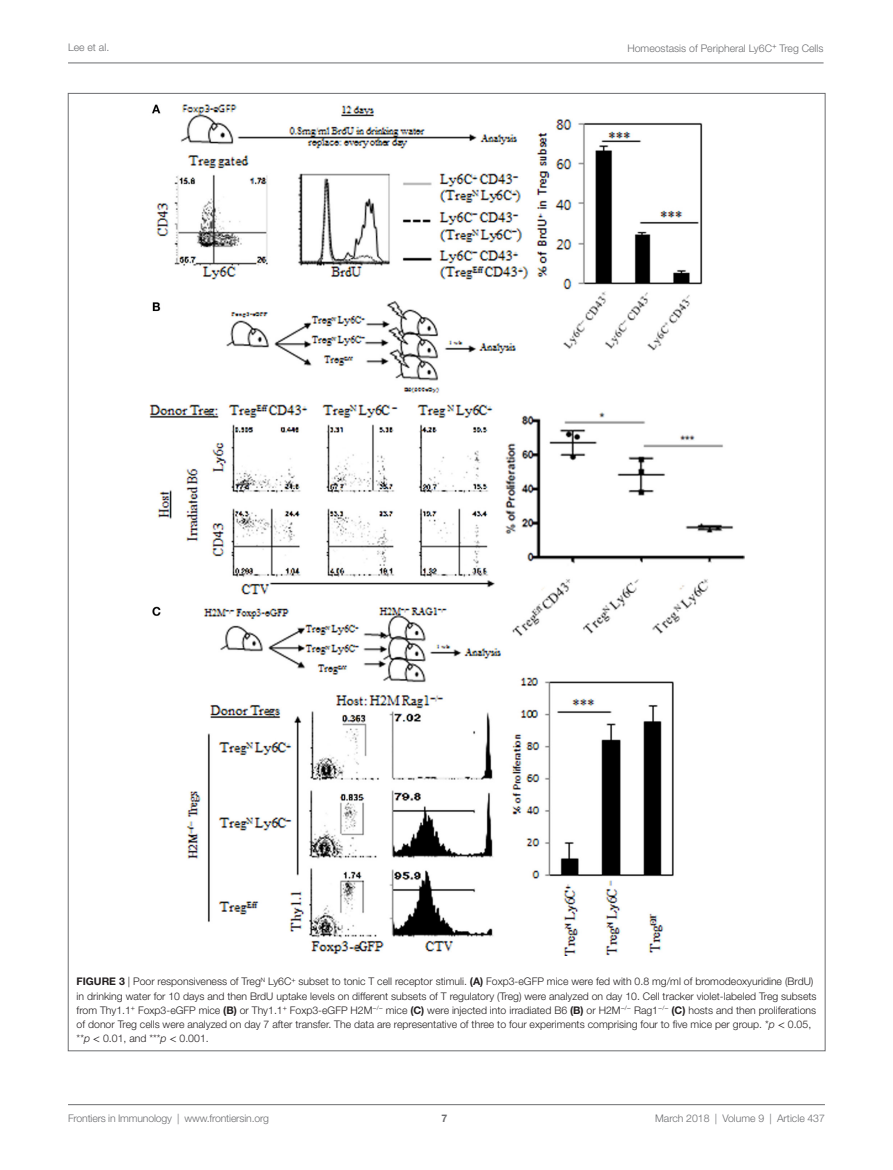
<style>
.page{position:relative;width:893px;height:1170px;background:#fff}
.page>*{position:absolute;margin:0;border:0;box-sizing:border-box;transform-origin:0 0}
.t1{font:300 10.5px/14.2px "Helvetica Neue LT Std";color:#231f20}
.t2{font:300 10.5px "Helvetica Neue LT Std";color:#6c6d70}
.t3{font:700 10.5px "Helvetica Neue LT Std";color:#6c6d70}
.s1{font-weight:700}
.s2{font-style:italic}
.s3{font-family:"STIX General";font-weight:400}
</style>
<div class="page">
<img style="left:149px;top:104px;width:595px;height:851px">
<hr style="left:68px;top:1104px;width:757px;height:1px;background:#6c6d70">
<hr style="left:68px;top:63px;width:755px;height:1px;background:#6c6d70">
<p class="t2" style="left:68px;top:41px;width:43px">Lee et al.</p>
<p class="t2" style="left:627px;top:42px;width:198px">Homeostasis of Peripheral Ly6C<sup>+</sup> Treg Cells</p>
<p class="t1" style="left:77px;top:974px;width:741px"><span class="s1">FIGURE 3</span> | Poor responsiveness of Treg<sup>N</sup> Ly6C<sup>+</sup> subset to tonic T cell receptor stimuli. <span class="s1">(A)</span> Foxp3-eGFP mice were fed with 0.8 mg/ml of bromodeoxyuridine (BrdU) in drinking water for 10 days and then BrdU uptake levels on different subsets of T regulatory (Treg) were analyzed on day 10. Cell tracker violet-labeled Treg subsets from Thy1.1<sup>+</sup> Foxp3-eGFP mice <span class="s1">(B)</span> or Thy1.1<sup>+</sup> Foxp3-eGFP H2M<sup>−</sup><sup>/</sup><sup>−</sup> mice <span class="s1">(C)</span> were injected into irradiated B6 <span class="s1">(B)</span> or H2M<sup>−</sup><sup>/</sup><sup>−</sup> Rag1<sup>−</sup><sup>/</sup><sup>−</sup> <span class="s1">(C)</span> hosts and then proliferations of donor Treg cells were analyzed on day 7 after transfer. The data are representative of three to four experiments comprising four to five mice per group. *<span class="s2">p</span> <span class="s3">&lt;</span> 0.05, **<span class="s2">p</span> <span class="s3">&lt;</span> 0.01, and ***<span class="s2">p</span> <span class="s3">&lt;</span> 0.001.</p>
<p class="t2" style="left:68px;top:1111px;width:203px">Frontiers in Immunology | www.frontiersin.org</p>
<p class="t2" style="left:655px;top:1111px;width:171px">March 2018 | Volume 9 | Article 437</p>
<p class="t3" style="left:441px;top:1111px;width:7px">7</p>
</div>
